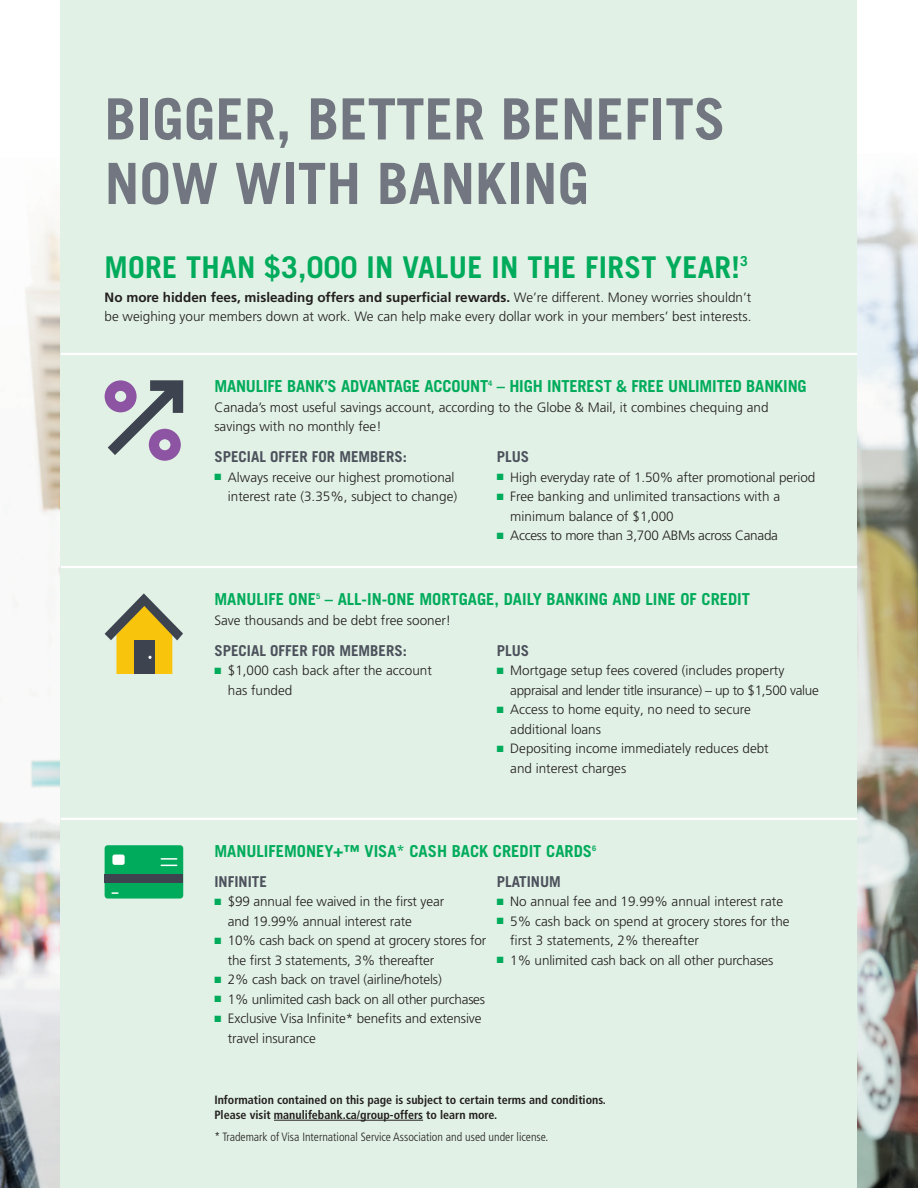
<style>
.page{position:relative;width:918px;height:1188px;background:#fff}
.page>*{position:absolute;margin:0;border:0;box-sizing:border-box;transform-origin:0 0}
.t1{font:700 57px/64.5px "Trade Gothic LT Pro";color:#717680}
.t2{font:700 30px "Trade Gothic LT Pro";letter-spacing:.01em;color:#00ab5b}
.t3{font:700 16.5px "Trade Gothic LT Pro";color:#00ab5b}
.t4{font:700 15px "Trade Gothic LT Pro";color:#4c515c}
.t5{font:300 13.5px/19.5px "Frutiger LT Pro";color:#231f20}
.t6{font:300 13.5px/19.5px "Frutiger LT Pro";letter-spacing:-.025em;color:#231f20}
.t7{font:300 13.5px "Frutiger LT Pro";letter-spacing:-.02em;color:#231f20}
.t8{font:700 condensed 12px/15px "Frutiger LT Pro";color:#231f20}
.t9{font:300 condensed 12px "Frutiger LT Pro";color:#231f20}
.s1{font-weight:700}
.s2{color:#00ab5b}
</style>
<div class="page">
<img style="left:0;top:107px;width:61px;height:1081px">
<img style="left:857px;top:173px;width:61px;height:1015px">
<div style="left:61px;top:0;width:796px;height:1188px;background:#e1f1e5"></div>
<hr style="left:61px;top:566px;width:796px;height:2px;background:#fff">
<hr style="left:61px;top:353px;width:796px;height:2px;background:#fff">
<hr style="left:61px;top:818px;width:796px;height:2px;background:#fff">
<svg style="left:105px;top:593px;width:78px;height:81px"></svg>
<svg style="left:105px;top:380px;width:78px;height:81px"></svg>
<div style="left:105px;top:845px;width:78px;height:54px;background:#00ab5b;border-radius:3px"></div>
<div style="left:105px;top:874px;width:78px;height:8px;background:#3e444f"></div>
<div style="left:112px;top:855px;width:13px;height:10px;background:#fff;border-radius:2px"></div>
<svg style="left:161px;top:858px;width:16px;height:8px"></svg>
<svg style="left:112px;top:892px;width:6px;height:2px"></svg>
<hr style="left:274px;top:1120px;width:149px;height:1px;background:#231f20">
<h1 class="t1" style="left:105px;top:88px;width:622px">BIGGER, BETTER BENEFITS<br>NOW WITH BANKING</h1>
<h2 class="t2" style="left:105px;top:250px;width:645px">MORE THAN $3,000 IN VALUE IN THE FIRST YEAR!<sup>3</sup></h2>
<p class="t5" style="left:105px;top:289px;width:648px"><span class="s1">No more hidden fees, misleading offers and superficial rewards.</span> We’re different. Money worries shouldn’t be weighing your members down at work. We can help make every dollar work in your members’ best interests.</p>
<p class="t3" style="left:214px;top:377px;width:594px">MANULIFE BANK’S ADVANTAGE ACCOUNT<sup>4</sup> – HIGH INTEREST &amp; FREE UNLIMITED BANKING</p>
<p class="t5" style="left:214px;top:399px;width:556px">Canada’s most useful savings account, according to the Globe &amp; Mail, it combines chequing and savings with no monthly fee!</p>
<p class="t4" style="left:214px;top:448px;width:194px">SPECIAL OFFER FOR MEMBERS:</p>
<p class="t5" style="left:214px;top:469px;width:244px;text-align:right"><span class="s2">■</span> Always receive our highest promotional interest rate (3.35%, subject to change)</p>
<p class="t4" style="left:497px;top:448px;width:34px">PLUS</p>
<p class="t5" style="left:497px;top:469px;width:320px"><span class="s2">■</span> High everyday rate of 1.50% after promotional period</p>
<p class="t5" style="left:510px;top:488px;width:271px;text-indent:-13px"><span class="s2">■</span> Free banking and unlimited transactions with a minimum balance of $1,000</p>
<p class="t7" style="left:497px;top:531px;width:283px"><span class="s2">■</span> Access to more than 3,700 ABMs across Canada</p>
<p class="t3" style="left:214px;top:590px;width:537px">MANULIFE ONE<sup>5</sup> – ALL-IN-ONE MORTGAGE, DAILY BANKING AND LINE OF CREDIT</p>
<p class="t5" style="left:214px;top:612px;width:238px">Save thousands and be debt free sooner!</p>
<p class="t4" style="left:214px;top:642px;width:194px">SPECIAL OFFER FOR MEMBERS:</p>
<p class="t5" style="left:228px;top:662px;width:206px;text-indent:-13px"><span class="s2">■</span> $1,000 cash back after the account has funded</p>
<p class="t4" style="left:497px;top:642px;width:34px">PLUS</p>
<p class="t6" style="left:510px;top:662px;width:310px;text-indent:-13px"><span class="s2">■</span> Mortgage setup fees covered (includes property appraisal and lender title insurance) – up to $1,500 value</p>
<p class="t5" style="left:510px;top:701px;width:242px;text-indent:-13px"><span class="s2">■</span> Access to home equity, no need to secure additional loans</p>
<p class="t5" style="left:510px;top:740px;width:260px;text-indent:-13px"><span class="s2">■</span> Depositing income immediately reduces debt and interest charges</p>
<p class="t3" style="left:214px;top:842px;width:383px">MANULIFEMONEY+™ VISA* CASH BACK CREDIT CARDS<sup>6</sup></p>
<p class="t4" style="left:214px;top:873px;width:54px">INFINITE</p>
<p class="t5" style="left:228px;top:893px;width:218px;text-indent:-13px"><span class="s2">■</span> $99 annual fee waived in the first year and 19.99% annual interest rate</p>
<p class="t5" style="left:228px;top:932px;width:260px;text-indent:-13px"><span class="s2">■</span> 10% cash back on spend at grocery stores for the first 3 statements, 3% thereafter</p>
<p class="t5" style="left:214px;top:971px;width:229px"><span class="s2">■</span> 2% cash back on travel (airline/hotels)</p>
<p class="t7" style="left:214px;top:994px;width:272px"><span class="s2">■</span> 1% unlimited cash back on all other purchases</p>
<p class="t5" style="left:228px;top:1010px;width:255px;text-indent:-13px"><span class="s2">■</span> Exclusive Visa Infinite* benefits and extensive travel insurance</p>
<p class="t4" style="left:497px;top:873px;width:66px">PLATINUM</p>
<p class="t5" style="left:497px;top:893px;width:288px"><span class="s2">■</span> No annual fee and 19.99% annual interest rate</p>
<p class="t5" style="left:510px;top:913px;width:281px;text-indent:-13px"><span class="s2">■</span> 5% cash back on spend at grocery stores for the first 3 statements, 2% thereafter</p>
<p class="t5" style="left:497px;top:952px;width:278px"><span class="s2">■</span> 1% unlimited cash back on all other purchases</p>
<p class="t8" style="left:214px;top:1094px;width:393px">Information contained on this page is subject to certain terms and conditions.<br>Please visit manulifebank.ca/group-offers to learn more.</p>
<p class="t9" style="left:214px;top:1130px;width:335px">* Trademark of Visa International Service Association and used under license.</p>
</div>
